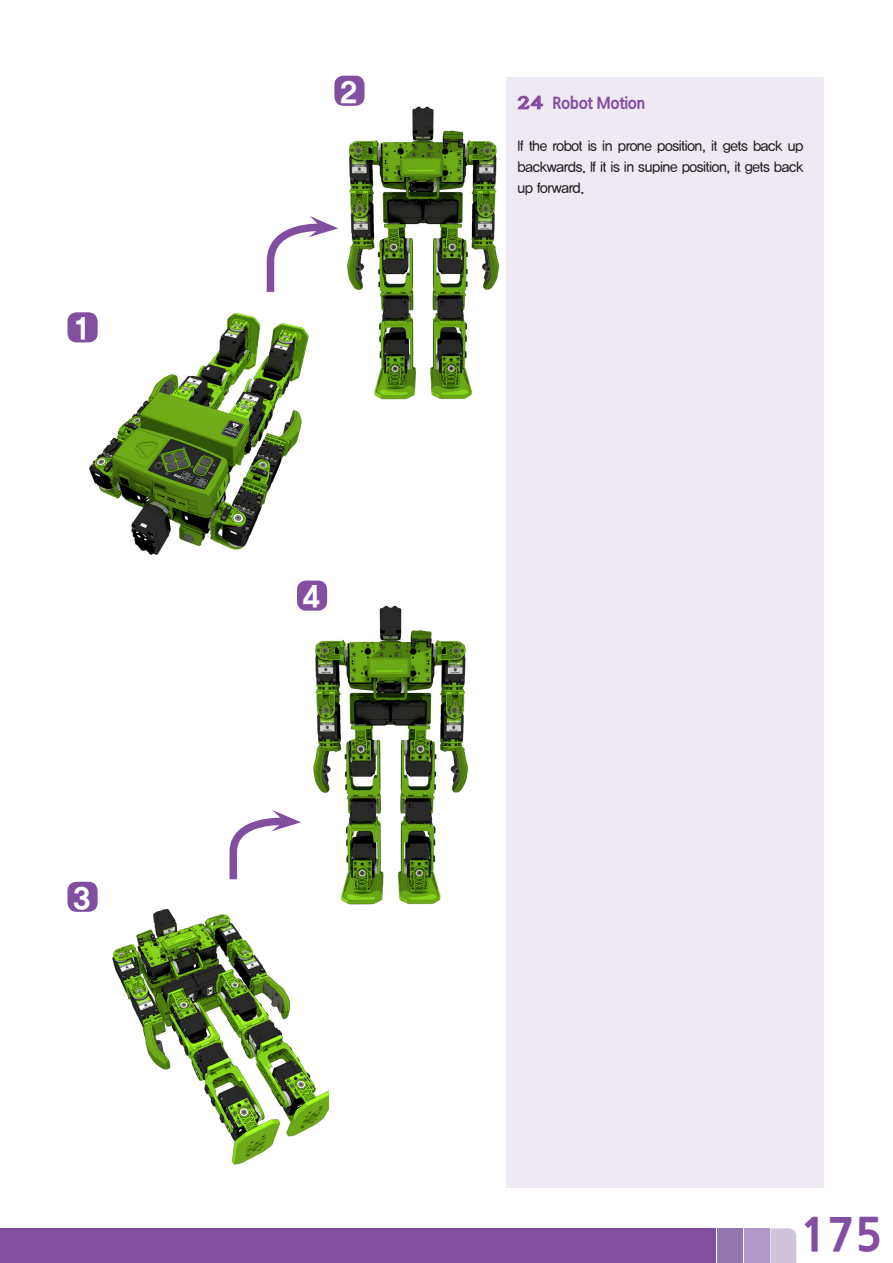
<style>
.page{position:relative;width:893px;height:1263px;background:#fff}
.page>*{position:absolute;margin:0;border:0;box-sizing:border-box;transform-origin:0 0}
.t1{font:700 45px "Nanum Gothic OTF Extra";color:#824fa0}
.t2{font:29.25px "YDVYGO16";color:#fff}
.t3{font:700 15.9px "Nanum Gothic OTF Extra";letter-spacing:-.025em;color:#824fa0;scale:.95 1}
.t4{font:14.4px/21px "YDVYGO13";letter-spacing:-.025em;color:#231f20;text-align:justify;scale:.95 1}
.s1{font-family:"Nanum Myeongjo OTF Extra";font-size:16.2px}
</style>
<div class="page">
<svg style="left:770px;top:1228px;width:26px;height:35px"></svg>
<div style="left:744px;top:1228px;width:26px;height:35px;background:#b398c8"></div>
<div style="left:717px;top:1228px;width:26px;height:35px;background:#9576ad"></div>
<div style="left:0;top:1228px;width:716px;height:35px;background:#824fa0"></div>
<div style="left:506px;top:78px;width:318px;height:1110px;background:#efe9f3"></div>
<svg style="left:517px;top:95px;width:27px;height:15px"></svg>
<img style="left:86px;top:312px;width:223px;height:243px">
<div style="left:68px;top:312px;width:30px;height:30px;background:#824fa0;border-radius:9px"></div>
<img style="left:347px;top:106px;width:152px;height:294px">
<div style="left:334px;top:76px;width:31px;height:30px;background:#824fa0;border-radius:9px"></div>
<img style="left:112px;top:908px;width:217px;height:257px">
<div style="left:68px;top:882px;width:30px;height:30px;background:#824fa0;border-radius:9px"></div>
<img style="left:313px;top:600px;width:156px;height:305px">
<div style="left:297px;top:581px;width:30px;height:30px;background:#824fa0;border-radius:9px"></div>
<svg style="left:266px;top:216px;width:72px;height:76px"></svg>
<svg style="left:229px;top:810px;width:72px;height:70px"></svg>
<p class="t2" style="left:75px;top:308px;width:15px">1</p>
<p class="t2" style="left:73px;top:878px;width:19px">3</p>
<p class="t2" style="left:340px;top:72px;width:18px">2</p>
<p class="t2" style="left:303px;top:577px;width:18px">4</p>
<p class="t3" style="left:518px;top:93px;width:136px"><span class="s1">24</span> Robot Motion</p>
<p class="t4" style="left:518px;top:134px;width:302px">If the robot is in prone position, it gets back up backwards. If it is in supine position, it gets back up forward.</p>
<h1 class="t1" style="left:800px;top:1207px;width:83px">175</h1>
</div>
